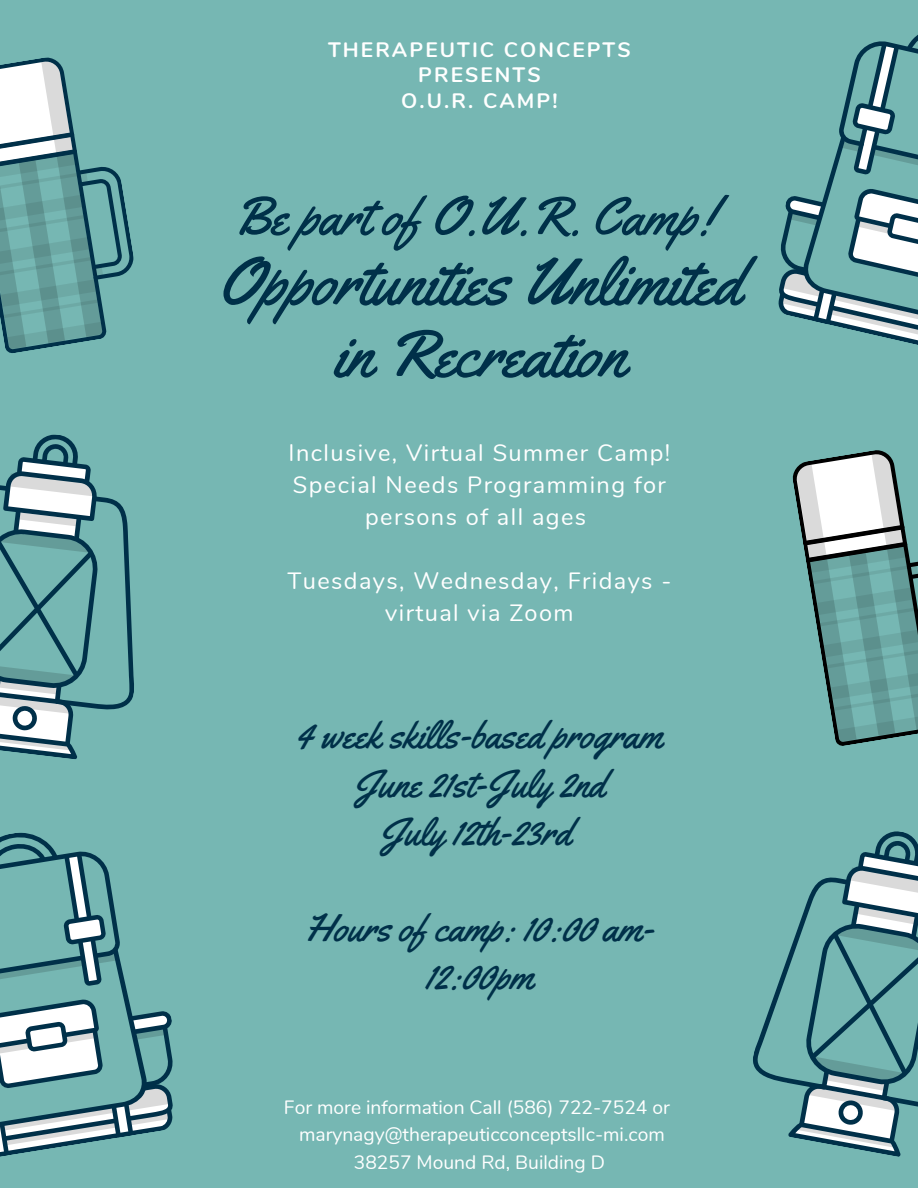
<style>
.page{position:relative;width:918px;height:1188px;background:#76b7b3}
.page>*{position:absolute;margin:0;border:0;box-sizing:border-box;transform-origin:0 0}
.t1{font:66.3px/72.2px "Yellowtail";letter-spacing:-.005em;color:#003049;text-align:center}
.t2{font:53.85px "Yellowtail";letter-spacing:-.005em;color:#003049}
.t3{font:38.55px/48.2px "Yellowtail";color:#003049;text-align:center}
.t4{font:23.55px/32.1px "Nunito";letter-spacing:.06em;color:#fff;text-align:center}
.t5{font:700 20.85px/25.7px "Nunito";letter-spacing:.1em;color:#fff;text-align:center}
.t6{font:19.2px/27.3px "Nunito";color:#fff;text-align:center}
</style>
<div class="page">
<svg style="left:0;top:57px;width:134px;height:296px"></svg>
<svg style="left:0;top:434px;width:134px;height:325px"></svg>
<svg style="left:0;top:832px;width:173px;height:325px"></svg>
<svg style="left:753px;top:831px;width:165px;height:326px"></svg>
<svg style="left:792px;top:450px;width:126px;height:296px"></svg>
<svg style="left:778px;top:34px;width:140px;height:311px"></svg>
<p class="t5" style="left:328px;top:37px;width:304px">THERAPEUTIC CONCEPTS<br>PRESENTS</p>
<p class="t5" style="left:401px;top:88px;width:158px">O.U.R. CAMP!</p>
<p class="t2" style="left:234px;top:182px;width:482px">Be part of O.U.R. Camp!</p>
<p class="t1" style="left:218px;top:246px;width:524px">Opportunities Unlimited in Recreation</p>
<p class="t4" style="left:289px;top:437px;width:383px">Inclusive, Virtual Summer Camp!</p>
<p class="t4" style="left:293px;top:469px;width:375px">Special Needs Programming for persons of all ages</p>
<p class="t4" style="left:287px;top:565px;width:386px">Tuesdays, Wednesday, Fridays - virtual via Zoom</p>
<p class="t3" style="left:296px;top:711px;width:368px">4 week skills-based program<br>June 21st-July 2nd</p>
<p class="t3" style="left:380px;top:808px;width:193px">July 12th-23rd</p>
<p class="t3" style="left:305px;top:904px;width:351px">Hours of camp: 10:00 am-<br>12:00pm</p>
<p class="t6" style="left:284px;top:1094px;width:388px">For more information Call (586) 722-7524 or marynagy@therapeuticconceptsllc-mi.com</p>
<p class="t6" style="left:354px;top:1149px;width:253px">38257 Mound Rd, Building D</p>
</div>
